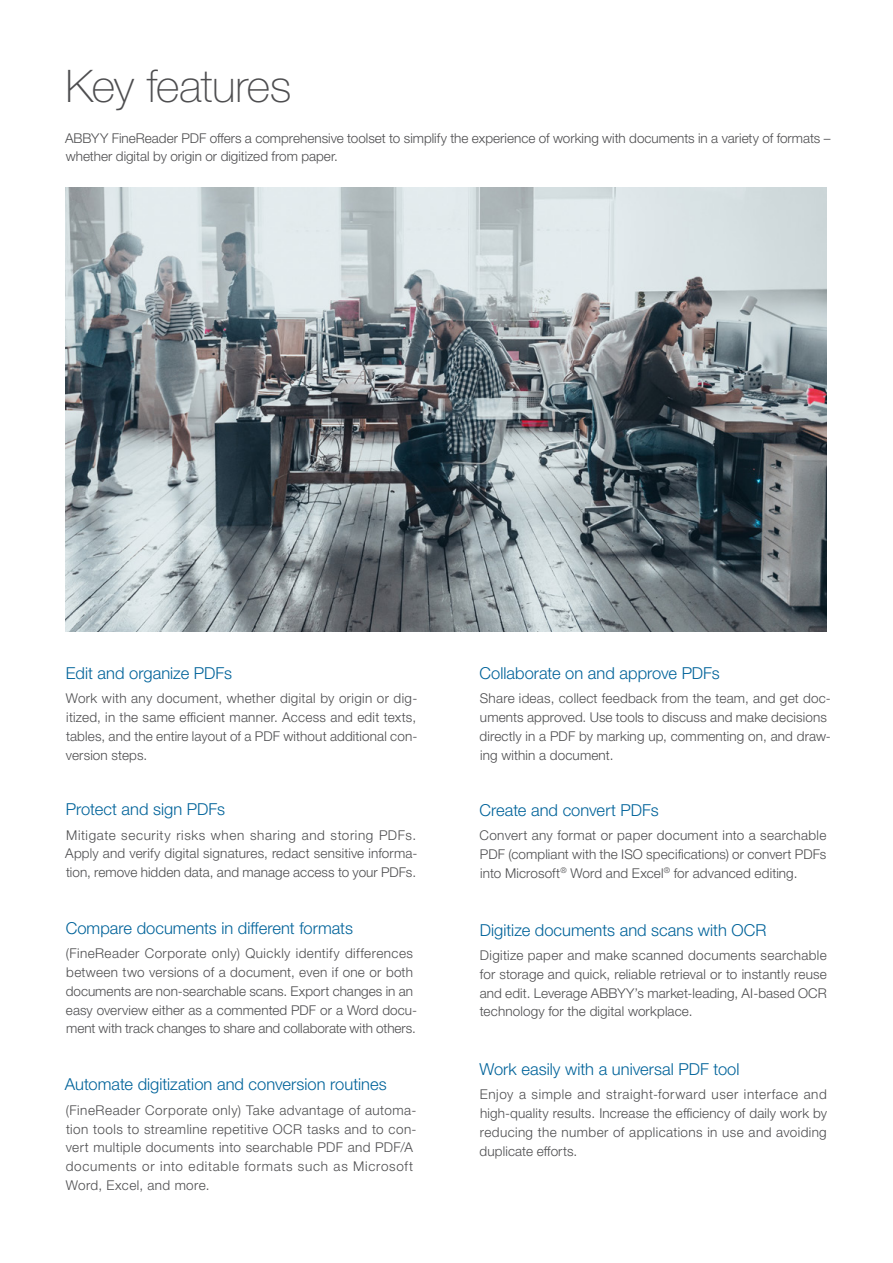
<style>
.page{position:relative;width:893px;height:1263px;background:#fff}
.page>*{position:absolute;margin:0;border:0;box-sizing:border-box;transform-origin:0 0}
.t1{font:100 45px "Helvetica Neue LTW1 G";letter-spacing:-.015em;color:#4d4d4f}
.t2{font:300 16.5px "Helvetica Neue LTW1 G";color:#00639a}
.t3{font:300 13.5px/18.8px "Helvetica Neue LTW1 G";letter-spacing:.01em;color:#4d4d4f;text-align:justify}
.t4{font:300 13.5px/18.8px "Helvetica Neue LTW1 G";letter-spacing:.035em;color:#4d4d4f}
</style>
<div class="page">
<img style="left:66px;top:187px;width:761px;height:444px">
<h1 class="t1" style="left:65px;top:60px;width:228px">Key features</h1>
<p class="t3" style="left:65px;top:128px;width:767px">ABBYY FineReader PDF offers a comprehensive toolset to simplify the experience of working with documents in a variety of formats – whether digital by origin or digitized from paper.</p>
<p class="t2" style="left:66px;top:663px;width:167px">Edit and organize PDFs</p>
<p class="t3" style="left:66px;top:689px;width:353px">Work with any document, whether digital by origin or dig&shy;itized, in the same efficient manner. Access and edit texts, tables, and the entire layout of a PDF without additional con&shy;version steps.</p>
<p class="t2" style="left:66px;top:799px;width:160px">Protect and sign PDFs</p>
<p class="t3" style="left:65px;top:825px;width:354px">Mitigate security risks when sharing and storing PDFs.<br>Apply and verify digital signatures, redact sensitive informa&shy;tion, remove hidden data, and manage access to your PDFs.</p>
<p class="t2" style="left:66px;top:918px;width:289px">Compare documents in different formats</p>
<p class="t3" style="left:66px;top:944px;width:353px;text-align:left">(FineReader Corporate only) Quickly identify differences between two versions of a document, even if one or both documents are non-searchable scans. Export changes in an easy overview either as a commented PDF or a Word docu&shy;ment with track changes to share and collaborate with others.</p>
<p class="t2" style="left:65px;top:1074px;width:323px">Automate digitization and conversion routines</p>
<p class="t4" style="left:66px;top:1100px;width:352px">(FineReader Corporate only) Take advantage of automa&shy;tion tools to streamline repetitive OCR tasks and to con&shy;vert multiple documents into searchable PDF and PDF/A documents or into editable formats such as Microsoft Word, Excel, and more.</p>
<p class="t2" style="left:479px;top:663px;width:242px">Collaborate on and approve PDFs</p>
<p class="t3" style="left:480px;top:689px;width:353px;text-align:left">Share ideas, collect feedback from the team, and get doc&shy;uments approved. Use tools to discuss and make decisions directly in a PDF by marking up, commenting on, and draw&shy;ing within a document.</p>
<p class="t2" style="left:479px;top:800px;width:181px">Create and convert PDFs</p>
<p class="t3" style="left:480px;top:826px;width:348px">Convert any format or paper document into a searchable PDF (compliant with the ISO specifications) or convert PDFs into Microsoft<sup>®</sup> Word and Excel<sup>®</sup> for advanced editing.</p>
<p class="t2" style="left:480px;top:920px;width:288px">Digitize documents and scans with OCR</p>
<p class="t3" style="left:480px;top:946px;width:349px">Digitize paper and make scanned documents searchable for storage and quick, reliable retrieval or to instantly reuse and edit. Leverage ABBYY’s market-leading, AI-based OCR technology for the digital workplace.</p>
<p class="t2" style="left:479px;top:1059px;width:262px">Work easily with a universal PDF tool</p>
<p class="t3" style="left:480px;top:1085px;width:349px">Enjoy a simple and straight-forward user interface and high-quality results. Increase the efficiency of daily work by reducing the number of applications in use and avoiding duplicate efforts.</p>
</div>
